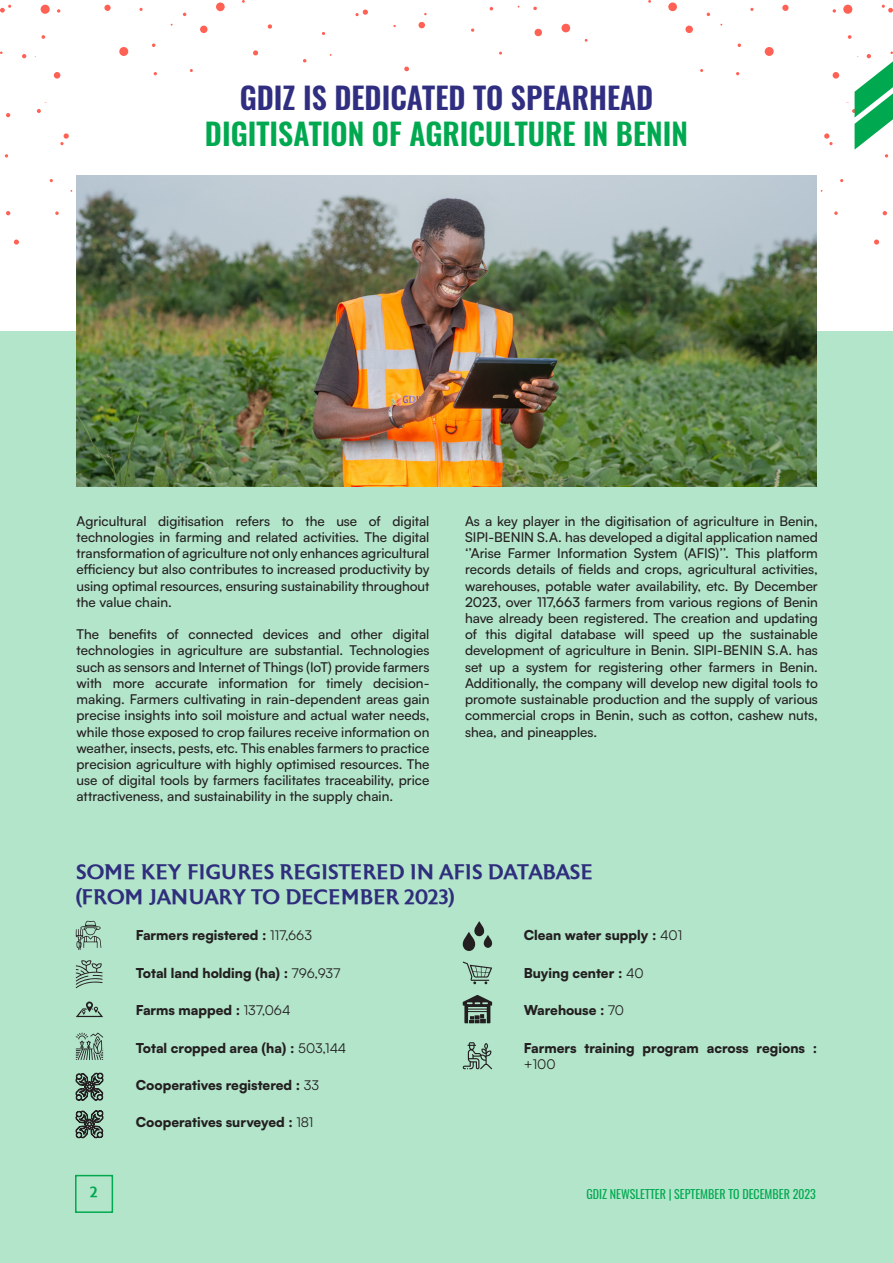
<style>
.page{position:relative;width:893px;height:1263px;background:#fff}
.page>*{position:absolute;margin:0;border:0;box-sizing:border-box;transform-origin:0 0}
.t1{font:600 30px "Oswald";color:#00a950}
.t2{font:600 30px "Oswald";color:#302e80}
.t3{font:500 21px "Astoria";color:#2e2e7d}
.t4{font:500 15px "Astoria";color:#00a84f}
.t5{font:500 13.5px/16.2px "Satoshi";color:#231f20;text-align:justify}
.t6{font:900 13.5px/16.2px "Satoshi";color:#231f20}
.t7{font:12px "Oswald";color:#00a950}
.s1{font-weight:400}
</style>
<div class="page">
<div style="left:41px;top:5px;width:9px;height:9px;background:#ff6154;border-radius:50%"></div>
<svg style="left:41px;top:35px;width:4px;height:4px"></svg>
<svg style="left:22px;top:54px;width:4px;height:4px"></svg>
<svg style="left:57px;top:9px;width:3px;height:4px"></svg>
<div style="left:104px;top:5px;width:7px;height:6px;background:#ff6154;border-radius:50%"></div>
<svg style="left:139px;top:8px;width:4px;height:3px"></svg>
<div style="left:119px;top:47px;width:9px;height:9px;background:#ff6154;border-radius:50%"></div>
<div style="left:216px;top:3px;width:9px;height:8px;background:#ff6154;border-radius:50%"></div>
<div style="left:200px;top:26px;width:7px;height:7px;background:#ff6154;border-radius:50%"></div>
<svg style="left:152px;top:43px;width:3px;height:4px"></svg>
<div style="left:54px;top:72px;width:6px;height:7px;background:#ff6154;border-radius:50%"></div>
<svg style="left:6px;top:113px;width:4px;height:4px"></svg>
<svg style="left:0;top:5px;width:11px;height:8px"></svg>
<svg style="left:5px;top:154px;width:3px;height:4px"></svg>
<svg style="left:14px;top:240px;width:5px;height:5px"></svg>
<svg style="left:55px;top:211px;width:4px;height:4px"></svg>
<svg style="left:60px;top:133px;width:9px;height:12px"></svg>
<svg style="left:37px;top:109px;width:4px;height:4px"></svg>
<svg style="left:6px;top:211px;width:4px;height:4px"></svg>
<svg style="left:533px;top:6px;width:4px;height:4px"></svg>
<svg style="left:561px;top:23px;width:10px;height:10px"></svg>
<svg style="left:534px;top:28px;width:8px;height:9px"></svg>
<svg style="left:489px;top:7px;width:4px;height:4px"></svg>
<svg style="left:499px;top:51px;width:3px;height:4px"></svg>
<svg style="left:418px;top:22px;width:7px;height:7px"></svg>
<svg style="left:253px;top:50px;width:5px;height:6px"></svg>
<svg style="left:303px;top:59px;width:4px;height:4px"></svg>
<svg style="left:404px;top:66px;width:5px;height:6px"></svg>
<svg style="left:355px;top:9px;width:13px;height:7px"></svg>
<svg style="left:267px;top:24px;width:5px;height:5px"></svg>
<svg style="left:471px;top:28px;width:3px;height:4px"></svg>
<div style="left:843px;top:5px;width:9px;height:9px;background:#ff6154;border-radius:50%"></div>
<svg style="left:848px;top:35px;width:3px;height:4px"></svg>
<svg style="left:833px;top:9px;width:3px;height:4px"></svg>
<div style="left:782px;top:5px;width:7px;height:6px;background:#ff6154;border-radius:50%"></div>
<div style="left:765px;top:47px;width:9px;height:9px;background:#ff6154;border-radius:50%"></div>
<div style="left:668px;top:3px;width:9px;height:8px;background:#ff6154;border-radius:50%"></div>
<div style="left:685px;top:26px;width:8px;height:7px;background:#ff6154;border-radius:50%"></div>
<svg style="left:738px;top:43px;width:3px;height:4px"></svg>
<div style="left:833px;top:72px;width:6px;height:7px;background:#ff6154;border-radius:50%"></div>
<svg style="left:882px;top:5px;width:11px;height:8px"></svg>
<svg style="left:874px;top:240px;width:5px;height:5px"></svg>
<svg style="left:834px;top:211px;width:4px;height:4px"></svg>
<svg style="left:824px;top:133px;width:9px;height:12px"></svg>
<svg style="left:883px;top:211px;width:4px;height:4px"></svg>
<div style="left:0;top:331px;width:893px;height:932px;background:#b3e5ca"></div>
<div style="left:75px;top:1175px;width:38px;height:38px;border:2px solid #00a84f"></div>
<svg style="left:852px;top:51px;width:41px;height:107px"></svg>
<img style="left:77px;top:175px;width:739px;height:312px">
<svg style="left:76px;top:920px;width:25px;height:30px"></svg>
<svg style="left:76px;top:960px;width:27px;height:28px"></svg>
<svg style="left:76px;top:1001px;width:27px;height:16px"></svg>
<svg style="left:76px;top:1032px;width:28px;height:28px"></svg>
<svg style="left:75px;top:1072px;width:29px;height:29px"></svg>
<svg style="left:75px;top:1110px;width:29px;height:28px"></svg>
<svg style="left:463px;top:921px;width:29px;height:30px"></svg>
<svg style="left:463px;top:961px;width:29px;height:23px"></svg>
<svg style="left:463px;top:995px;width:29px;height:28px"></svg>
<svg style="left:463px;top:1042px;width:29px;height:27px"></svg>
<p class="t2" style="left:240px;top:76px;width:415px">GDIZ IS DEDICATED TO SPEARHEAD</p>
<p class="t1" style="left:205px;top:112px;width:484px">DIGITISATION OF AGRICULTURE IN BENIN</p>
<p class="t5" style="left:77px;top:512px;width:354px">Agricultural digitisation refers to the use of digital technologies in farming and related activities. The digital transformation of agriculture not only enhances agricultural efficiency but also contributes to increased productivity by using optimal resources, ensuring sustainability throughout the value chain.</p>
<p class="t5" style="left:77px;top:626px;width:354px">The benefits of connected devices and other digital technologies in agriculture are substantial. Technologies such as sensors and Internet of Things (IoT) provide farmers with more accurate information for timely decision&shy;making. Farmers cultivating in rain-dependent areas gain precise insights into soil moisture and actual water needs, while those exposed to crop failures receive information on weather, insects, pests, etc. This enables farmers to practice precision agriculture with highly optimised resources. The use of digital tools by farmers facilitates traceability, price attractiveness, and sustainability in the supply chain.</p>
<p class="t5" style="left:465px;top:512px;width:354px">As a key player in the digitisation of agriculture in Benin, SIPI-BENIN S.A. has developed a digital application named ‘’Arise Farmer Information System (AFIS)’’. This platform records details of fields and crops, agricultural activities, warehouses, potable water availability, etc. By December 2023, over 117,663 farmers from various regions of Benin have already been registered. The creation and updating of this digital database will speed up the sustainable development of agriculture in Benin. SIPI-BENIN S.A. has set up a system for registering other farmers in Benin.<br>Additionally, the company will develop new digital tools to promote sustainable production and the supply of various commercial crops in Benin, such as cotton, cashew nuts, shea, and pineapples.</p>
<p class="t3" style="left:76px;top:860px;width:519px">SOME KEY FIGURES REGISTERED IN AFIS DATABASE</p>
<p class="t3" style="left:76px;top:885px;width:380px">(FROM JANUARY TO DECEMBER 2023)</p>
<p class="t6" style="left:136px;top:926px;width:178px">Farmers registered : <span class="s1">117,663</span></p>
<p class="t6" style="left:136px;top:964px;width:206px">Total land holding (ha) : <span class="s1">796,937</span></p>
<p class="t6" style="left:136px;top:1001px;width:156px">Farms mapped : <span class="s1">137,064</span></p>
<p class="t6" style="left:136px;top:1038px;width:212px">Total cropped area (ha) : <span class="s1">503,144</span></p>
<p class="t6" style="left:136px;top:1076px;width:185px">Cooperatives registered : <span class="s1">33</span></p>
<p class="t6" style="left:136px;top:1113px;width:179px">Cooperatives surveyed : <span class="s1">181</span></p>
<p class="t6" style="left:524px;top:926px;width:160px">Clean water supply : <span class="s1">401</span></p>
<p class="t6" style="left:524px;top:964px;width:121px">Buying center : <span class="s1">40</span></p>
<p class="t6" style="left:524px;top:1001px;width:102px">Warehouse : <span class="s1">70</span></p>
<p class="t6" style="left:524px;top:1038px;width:295px">Farmers training program across regions : <span class="s1">+100</span></p>
<p class="t4" style="left:90px;top:1184px;width:9px">2</p>
<p class="t7" style="left:586px;top:1186px;width:231px">GDIZ NEWSLETTER | SEPTEMBER TO DECEMBER 2023</p>
</div>
